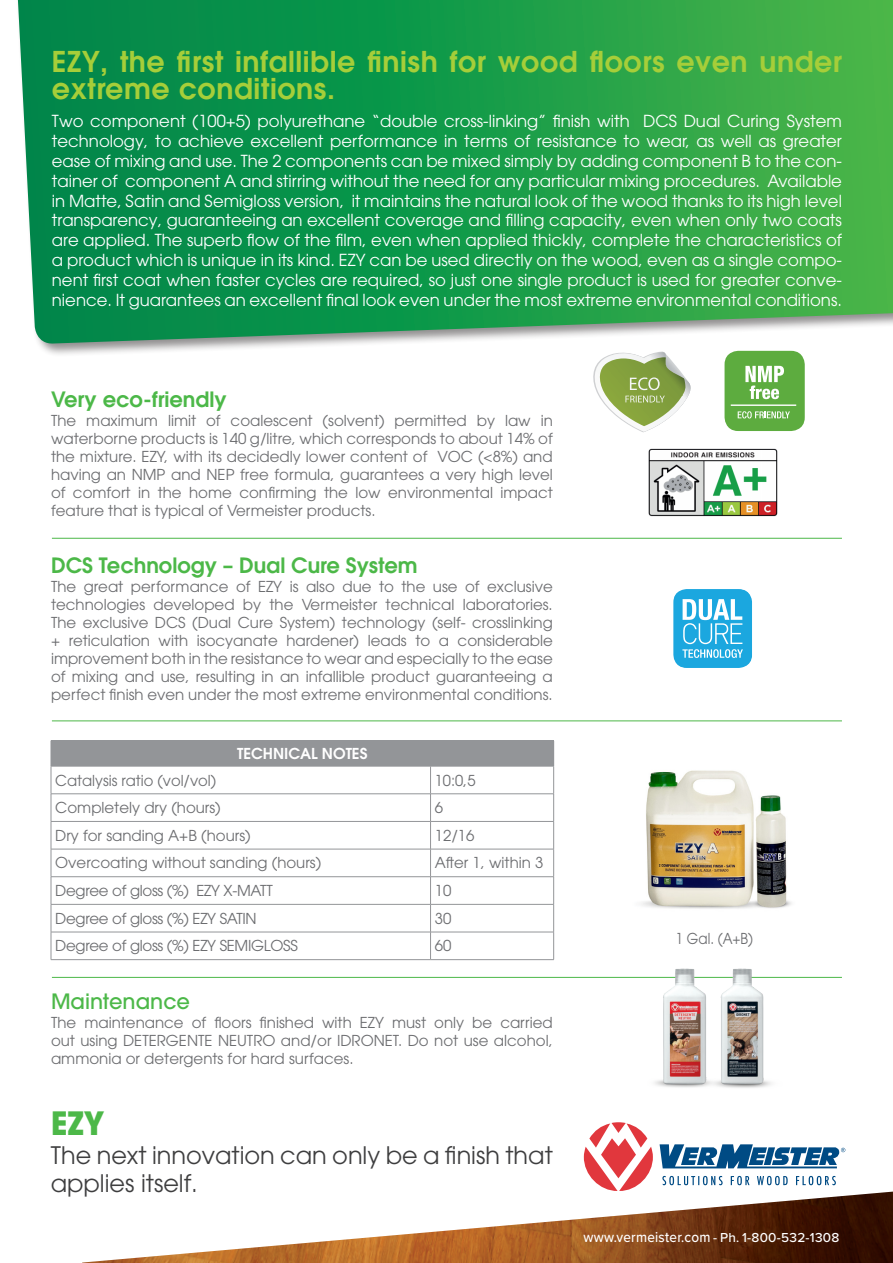
<style>
.page{position:relative;width:893px;height:1263px;background:#fff}
.page>*{position:absolute;margin:0;border:0;box-sizing:border-box;transform-origin:0 0}
.t1{font:700 31.95px "ITC Avant Garde Std";color:#4cb848}
.t2{font:600 28.5px/27px "ITC Avant Garde Std";letter-spacing:.02em;color:#a6ce39}
.t3{font:24px/28.8px "ITC Avant Garde Std";color:#3e3e3f}
.t4{font:600 21px "ITC Avant Garde Std";color:#4cb848}
.t5{font:500 21px "ITC Avant Garde Std";color:#4cb848}
.t6{font:16.5px/19.8px "ITC Avant Garde Std";color:#fff;text-align:justify}
.t7{font:15px/18px "ITC Avant Garde Std";color:#6c6d70;text-align:justify}
.t8{font:15px "ITC Avant Garde Std";letter-spacing:-.02em;color:#6c6d70}
.t9{font:600 15px "ITC Avant Garde Std";color:#fff}
.t10{font:15px "ITC Avant Garde Std";color:#6c6d70;scale:.89 1}
.t11{font:500 14.85px "Proxima Nova";letter-spacing:.02em;color:#fff;scale:.91 1}
.s1{font-size:13.5px}
</style>
<div class="page">
<img style="left:592px;top:721px;width:250px;height:256px">
<div style="left:12px;top:0;width:881px;height:358px;background:#231f20;opacity:.5"></div>
<svg style="left:18px;top:0;width:875px;height:345px"></svg>
<hr style="left:52px;top:538px;width:790px;height:1px;background:#4cb848">
<hr style="left:52px;top:977px;width:790px;height:1px;background:#4cb848">
<hr style="left:52px;top:720px;width:790px;height:1px;background:#4cb848">
<div style="left:51px;top:741px;width:503px;height:25px;background:#939598"></div>
<svg style="left:430px;top:767px;width:1px;height:192px"></svg>
<hr style="left:51px;top:793px;width:380px;height:1px;background:#939598">
<hr style="left:431px;top:793px;width:123px;height:1px;background:#939598">
<hr style="left:51px;top:821px;width:380px;height:1px;background:#939598">
<hr style="left:431px;top:821px;width:123px;height:1px;background:#939598">
<hr style="left:51px;top:849px;width:380px;height:1px;background:#939598">
<hr style="left:431px;top:849px;width:123px;height:1px;background:#939598">
<hr style="left:51px;top:876px;width:380px;height:1px;background:#939598">
<hr style="left:431px;top:876px;width:123px;height:1px;background:#939598">
<hr style="left:51px;top:904px;width:380px;height:1px;background:#939598">
<hr style="left:431px;top:904px;width:123px;height:1px;background:#939598">
<hr style="left:51px;top:932px;width:380px;height:1px;background:#939598">
<hr style="left:431px;top:932px;width:123px;height:1px;background:#939598">
<hr style="left:51px;top:959px;width:380px;height:1px;background:#939598">
<hr style="left:431px;top:959px;width:123px;height:1px;background:#939598">
<hr style="left:51px;top:740px;width:380px;height:1px;background:#939598">
<svg style="left:51px;top:767px;width:1px;height:192px"></svg>
<hr style="left:431px;top:740px;width:123px;height:1px;background:#939598">
<svg style="left:553px;top:767px;width:1px;height:192px"></svg>
<hr style="left:51px;top:766px;width:380px;height:1px;background:#939598">
<hr style="left:431px;top:766px;width:123px;height:1px;background:#939598">
<svg style="left:673px;top:589px;width:79px;height:79px"></svg>
<svg style="left:590px;top:350px;width:107px;height:82px"></svg>
<div style="left:724px;top:351px;width:81px;height:80px;background:#5dac3f;border-radius:14px"></div>
<svg style="left:745px;top:366px;width:39px;height:33px"></svg>
<svg style="left:738px;top:411px;width:52px;height:7px"></svg>
<hr style="left:731px;top:404px;width:65px;height:2px;background:#fff">
<img style="left:648px;top:448px;width:129px;height:69px">
<img style="left:641px;top:948px;width:57px;height:140px">
<img style="left:698px;top:948px;width:88px;height:140px">
<svg style="left:584px;top:1122px;width:69px;height:69px"></svg>
<svg style="left:660px;top:1144px;width:185px;height:24px"></svg>
<svg style="left:662px;top:1176px;width:174px;height:9px"></svg>
<img style="left:82px;top:1191px;width:811px;height:72px">
<p class="t2" style="left:52px;top:48px;width:792px">EZY, the first infallible finish for wood floors even under extreme conditions.</p>
<p class="t6" style="left:52px;top:111px;width:792px">Two component (100+5) polyurethane “double cross-linking” finish with DCS Dual Curing System technology, to achieve excellent performance in terms of resistance to wear, as well as greater ease of mixing and use. The 2 components can be mixed simply by adding component B to the con&shy;tainer of component A and stirring without the need for any particular mixing procedures. Available in Matte, Satin and Semigloss version, it maintains the natural look of the wood thanks to its high level transparency, guaranteeing an excellent coverage and filling capacity, even when only two coats are applied. The superb flow of the film, even when applied thickly, complete the characteristics of a product which is unique in its kind. EZY can be used directly on the wood, even as a single compo&shy;nent first coat when faster cycles are required, so just one single product is used for greater conve&shy;nience. It guarantees an excellent final look even under the most extreme environmental conditions.</p>
<p class="t4" style="left:51px;top:385px;width:177px">Very eco-friendly</p>
<p class="t7" style="left:51px;top:412px;width:503px">The maximum limit of coalescent (solvent) permitted by law in waterborne products is 140 g/litre, which corresponds to about 14% of the mixture. EZY, with its decidedly lower content of VOC (&lt;8%) and having an NMP and NEP free formula, guarantees a very high level of comfort in the home confirming the low environmental impact feature that is typical of Vermeister products.</p>
<p class="t4" style="left:51px;top:551px;width:368px">DCS Technology – Dual Cure System</p>
<p class="t7" style="left:51px;top:577px;width:503px">The great performance of EZY is also due to the use of exclusive technologies developed by the Vermeister technical laboratories.<br>The exclusive DCS (Dual Cure System) technology (self- crosslinking + reticulation with isocyanate hardener) leads to a considerable improvement both in the resistance to wear and especially to the ease of mixing and use, resulting in an infallible product guaranteeing a perfect finish even under the most extreme environmental conditions.</p>
<p class="t9" style="left:237px;top:744px;width:132px">TECHNICAL NOTES</p>
<p class="t7" style="left:55px;top:771px;width:162px">Catalysis ratio (vol/vol)</p>
<p class="t7" style="left:435px;top:771px;width:42px">10:0,5</p>
<p class="t7" style="left:55px;top:798px;width:167px">Completely dry (hours)</p>
<p class="t7" style="left:435px;top:798px;width:10px">6</p>
<p class="t7" style="left:55px;top:826px;width:197px">Dry for sanding A+B (hours)</p>
<p class="t7" style="left:435px;top:826px;width:41px">12/16</p>
<p class="t7" style="left:55px;top:854px;width:268px">Overcoating without sanding (hours)</p>
<p class="t7" style="left:435px;top:854px;width:110px">After 1, within 3</p>
<p class="t8" style="left:55px;top:881px;width:219px">Degree of gloss (%) EZY X-MATT</p>
<p class="t7" style="left:435px;top:881px;width:18px">10</p>
<p class="t8" style="left:55px;top:909px;width:203px">Degree of gloss (%) EZY SATIN</p>
<p class="t7" style="left:435px;top:909px;width:18px">30</p>
<p class="t8" style="left:55px;top:936px;width:244px">Degree of gloss (%) EZY SEMIGLOSS</p>
<p class="t7" style="left:435px;top:937px;width:18px">60</p>
<p class="t5" style="left:51px;top:988px;width:140px">Maintenance</p>
<p class="t7" style="left:51px;top:1013px;width:503px">The maintenance of floors finished with EZY must only be carried out using DETERGENTE NEUTRO and/or IDRONET. Do not use alcohol, ammonia or detergents for hard surfaces.</p>
<p class="t1" style="left:51px;top:1102px;width:55px">EZY</p>
<p class="t3" style="left:51px;top:1140px;width:503px">The next innovation can only be a finish that applies itself.</p>
<p class="t10" style="left:676px;top:929px;width:88px">1 Gal. (A+B)</p>
<p class="t11" style="left:583px;top:1226px;width:283px">www.vermeister.com <span class="s1">- Ph. 1-800-532-1308</span></p>
</div>
